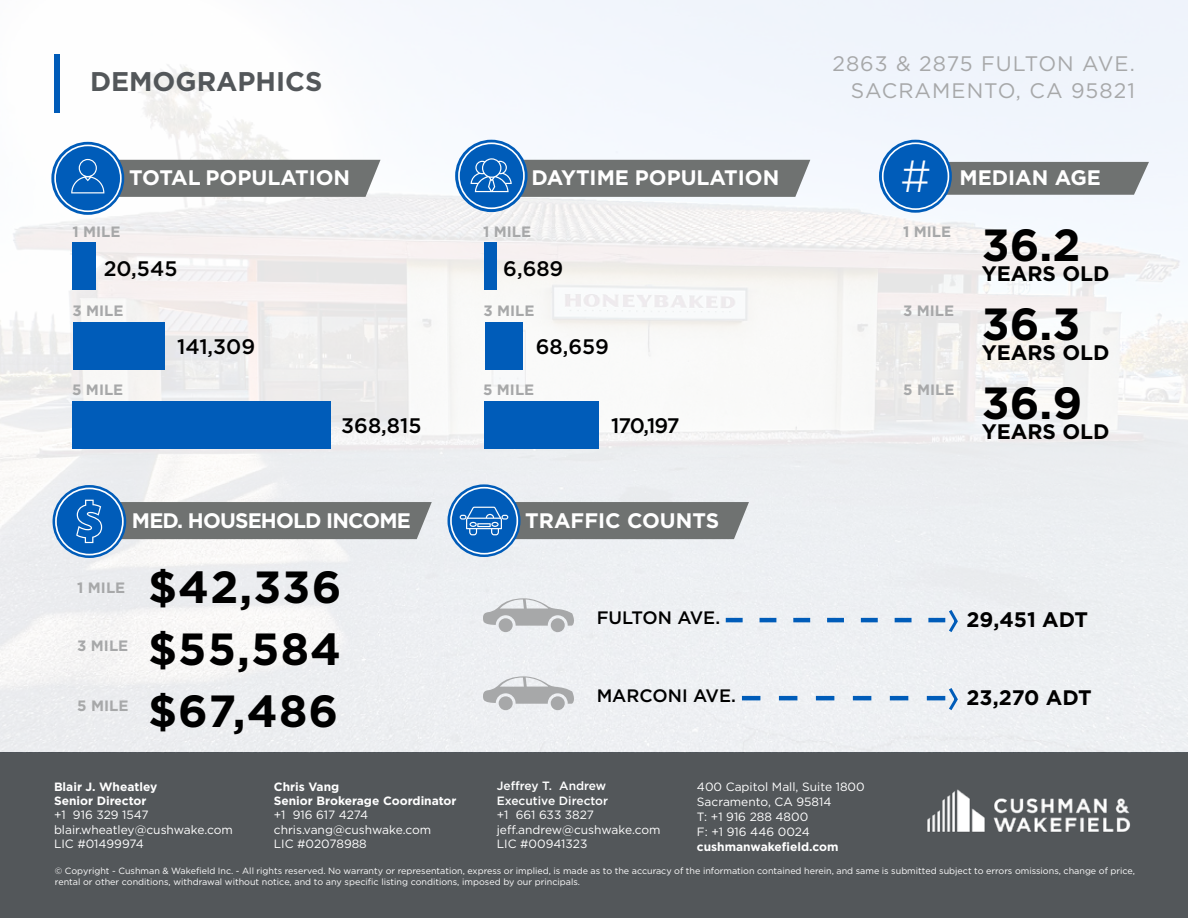
<style>
.page{position:relative;width:1188px;height:918px;background:#fff}
.page>*{position:absolute;margin:0;border:0;box-sizing:border-box;transform-origin:0 0}
.t1{font:700 45px/78.9px "Gotham";letter-spacing:.025em;color:#000;text-align:justify}
.t2{font:700 27px "Gotham";color:#53575a}
.t3{font:700 21px "Gotham";color:#fff}
.t4{font:700 21px "Gotham";color:#000}
.t5{font:500 21px "Gotham";color:#000}
.t6{font:21px/27px "Gotham";letter-spacing:.05em;color:#a7a8a9;text-align:right}
.t7{font:700 21px "Gotham";letter-spacing:-.04em;color:#fff}
.t8{font:500 18px "Gotham";color:#000}
.t9{font:700 15px "Gotham";color:#a7a8a9}
.t10{font:12px/14.4px "Gotham";color:#fff}
.t11{font:700 12px/14.4px "Gotham";color:#fff}
.t12{font:500 12px/14.4px "Gotham";color:#fff}
.t13{font:9px/10.5px "Gotham";color:#fff}
.s1{font-weight:300;font-size:45px}
</style>
<div class="page">
<div style="left:0;top:752px;width:1188px;height:166px;background:#53575a"></div>
<img style="left:927px;top:789px;width:204px;height:43px">
<img style="left:0;top:0;width:1188px;height:752px">
<svg style="left:51px;top:142px;width:73px;height:73px"></svg>
<svg style="left:54px;top:145px;width:327px;height:67px"></svg>
<svg style="left:455px;top:140px;width:73px;height:72px"></svg>
<svg style="left:458px;top:142px;width:352px;height:67px"></svg>
<svg style="left:53px;top:485px;width:73px;height:73px"></svg>
<svg style="left:55px;top:488px;width:377px;height:67px"></svg>
<svg style="left:448px;top:484px;width:72px;height:73px"></svg>
<svg style="left:450px;top:487px;width:299px;height:68px;background:#92a4b4"></svg>
<svg style="left:879px;top:140px;width:73px;height:73px"></svg>
<svg style="left:882px;top:142px;width:267px;height:68px"></svg>
<div style="left:73px;top:322px;width:91px;height:48px;background:#005cb9"></div>
<div style="left:72px;top:402px;width:258px;height:47px;background:#005cb9"></div>
<div style="left:484px;top:402px;width:114px;height:47px;background:#005cb9"></div>
<svg style="left:742px;top:685px;width:218px;height:29px"></svg>
<svg style="left:726px;top:607px;width:234px;height:28px"></svg>
<svg style="left:483px;top:676px;width:93px;height:28px;background:#c9cbcd"></svg>
<svg style="left:483px;top:598px;width:93px;height:28px;background:#c9cbcd"></svg>
<div style="left:499px;top:696px;width:14px;height:14px;background:#a7a8a9;border-radius:50%"></div>
<div style="left:499px;top:618px;width:14px;height:14px;background:#a7a8a9;border-radius:50%"></div>
<div style="left:551px;top:696px;width:14px;height:14px;background:#a7a8a9;border-radius:50%"></div>
<div style="left:551px;top:618px;width:14px;height:14px;background:#a7a8a9;border-radius:50%"></div>
<div style="left:72px;top:243px;width:23px;height:47px;background:#005cb9"></div>
<div style="left:484px;top:243px;width:13px;height:47px;background:#005cb9"></div>
<div style="left:485px;top:322px;width:38px;height:48px;background:#005cb9"></div>
<div style="left:54px;top:54px;width:5px;height:59px;background:#005cb9"></div>
<h2 class="t2" style="left:90px;top:63px;width:234px">DEMOGRAPHICS</h2>
<h3 class="t6" style="left:832px;top:49px;width:304px">2863 &amp; 2875 FULTON AVE.<br>SACRAMENTO, CA 95821</h3>
<h3 class="t3" style="left:129px;top:164px;width:222px">TOTAL POPULATION</h3>
<h3 class="t3" style="left:531px;top:164px;width:250px">DAYTIME POPULATION</h3>
<h3 class="t3" style="left:900px;top:164px;width:202px"><span class="s1">#</span> MEDIAN AGE</h3>
<h3 class="t9" style="left:72px;top:222px;width:50px">1 MILE</h3>
<h3 class="t9" style="left:483px;top:222px;width:50px">1 MILE</h3>
<h3 class="t9" style="left:903px;top:222px;width:50px">1 MILE</h3>
<h3 class="t5" style="left:104px;top:255px;width:75px">20,545</h3>
<h3 class="t5" style="left:503px;top:255px;width:62px">6,689</h3>
<h3 class="t9" style="left:72px;top:301px;width:53px">3 MILE</h3>
<h3 class="t9" style="left:483px;top:301px;width:53px">3 MILE</h3>
<h3 class="t9" style="left:903px;top:301px;width:53px">3 MILE</h3>
<h3 class="t5" style="left:177px;top:333px;width:80px">141,309</h3>
<h3 class="t5" style="left:536px;top:333px;width:75px">68,659</h3>
<h3 class="t9" style="left:72px;top:380px;width:53px">5 MILE</h3>
<h3 class="t9" style="left:483px;top:380px;width:53px">5 MILE</h3>
<h3 class="t9" style="left:903px;top:380px;width:53px">5 MILE</h3>
<h3 class="t5" style="left:341px;top:411px;width:82px">368,815</h3>
<h3 class="t5" style="left:611px;top:411px;width:70px">170,197</h3>
<h1 class="t1" style="left:982px;top:206px;width:102px">36.2<br>36.3<br>36.9</h1>
<h3 class="t4" style="left:982px;top:260px;width:129px">YEARS OLD</h3>
<h3 class="t4" style="left:982px;top:339px;width:129px">YEARS OLD</h3>
<h3 class="t4" style="left:982px;top:418px;width:129px">YEARS OLD</h3>
<h3 class="t7" style="left:132px;top:506px;width:280px">MED. HOUSEHOLD INCOME</h3>
<h3 class="t3" style="left:525px;top:506px;width:195px">TRAFFIC COUNTS</h3>
<h3 class="t9" style="left:77px;top:578px;width:50px">1 MILE</h3>
<h3 class="t9" style="left:77px;top:636px;width:53px">3 MILE</h3>
<h3 class="t9" style="left:77px;top:696px;width:53px">5 MILE</h3>
<h1 class="t1" style="left:148px;top:556px;width:195px;line-height:61.9px">$42,336 $55,584 $67,486</h1>
<h3 class="t11" style="left:54px;top:779px;width:105px">Blair J. Wheatley<br>Senior Director</h3>
<h3 class="t10" style="left:54px;top:808px;width:180px">+1 916 329 1547 blair.wheatley@cushwake.com<br>LIC #01499974</h3>
<h3 class="t11" style="left:274px;top:779px;width:184px">Chris Vang<br>Senior Brokerage Coordinator</h3>
<h3 class="t10" style="left:274px;top:808px;width:159px">+1 916 617 4274 chris.vang@cushwake.com<br>LIC #02078988</h3>
<h3 class="t8" style="left:597px;top:606px;width:125px">FULTON AVE.</h3>
<h3 class="t8" style="left:597px;top:684px;width:141px">MARCONI AVE.</h3>
<h3 class="t12" style="left:497px;top:779px;width:113px">Jeffrey T. Andrew<br>Executive Director</h3>
<h3 class="t10" style="left:497px;top:808px;width:165px">+1 661 633 3827 jeff.andrew@cushwake.com<br>LIC #00941323</h3>
<h3 class="t10" style="left:697px;top:779px;width:169px;line-height:15px">400 Capitol Mall, Suite 1800<br>Sacramento, CA 95814<br>T: +1 916 288 4800<br>F: +1 916 446 0024</h3>
<h3 class="t11" style="left:697px;top:839px;width:143px">cushmanwakefield.com</h3>
<h3 class="t4" style="left:967px;top:605px;width:123px">29,451 ADT</h3>
<h3 class="t4" style="left:967px;top:683px;width:127px">23,270 ADT</h3>
<p class="t13" style="left:55px;top:865px;width:1082px">© Copyright - Cushman &amp; Wakefield Inc. - All rights reserved. No warranty or representation, express or implied, is made as to the accuracy of the information contained herein, and same is submitted subject to errors omissions, change of price, rental or other conditions, withdrawal without notice, and to any specific listing conditions, imposed by our principals.</p>
</div>
